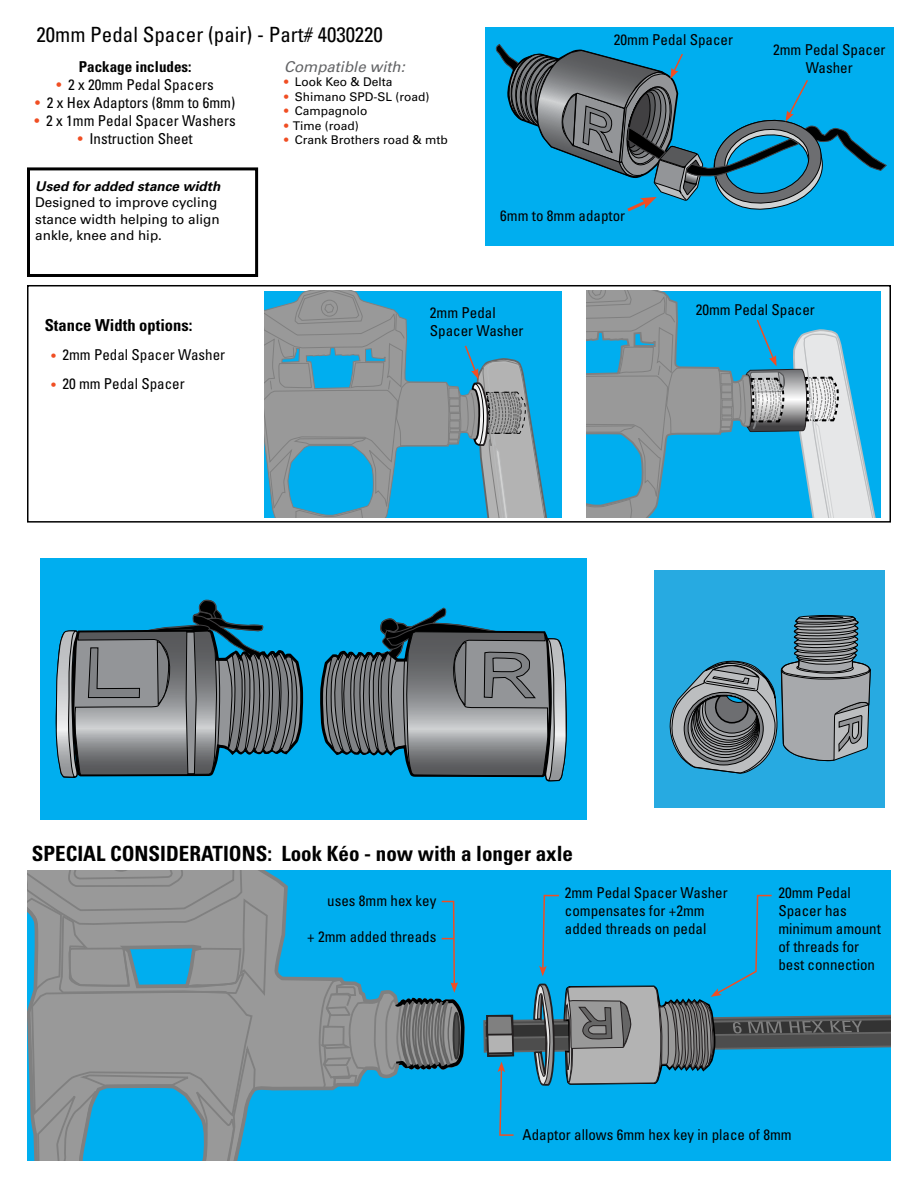
<style>
.page{position:relative;width:918px;height:1188px;background:#fff}
.page>*{position:absolute;margin:0;border:0;box-sizing:border-box;transform-origin:0 0}
.t1{font:700 condensed 21px "Univers LT Std";color:#000}
.t2{font:condensed 21px "Univers LT Std";color:#000}
.t3{font:700 condensed 16.5px "Univers LT Std";color:#000}
.t4{font:condensed 15px/18px "Univers LT Std";color:#000}
.t5{font:700 condensed 15px "Univers LT Std";color:#000}
.t6{font:italic 15px "Univers LT Std";color:#636466}
.t7{font:13.5px/16.2px "Univers LT Std";color:#000}
.t8{font:italic 700 13.5px "Univers LT Std";color:#000}
.t9{font:12px "Univers LT Std";color:#000}
.s1{color:#f04e23}
.s2{font-stretch:normal;font-size:12px;color:#f04e23}
</style>
<div class="page">
<div style="left:27px;top:167px;width:231px;height:110px;border:3px solid #000"></div>
<div style="left:27px;top:285px;width:864px;height:238px;border:2px solid #000"></div>
<div style="left:485px;top:27px;width:408px;height:218px;background:#00aeef"></div>
<div style="left:40px;top:558px;width:546px;height:262px;background:#00aeef"></div>
<svg style="left:321px;top:607px;width:246px;height:175px"></svg>
<svg style="left:55px;top:599px;width:247px;height:179px"></svg>
<div style="left:27px;top:870px;width:864px;height:291px;background:#00aeef"></div>
<svg style="left:269px;top:873px;width:49px;height:218px"></svg>
<svg style="left:27px;top:870px;width:242px;height:291px"></svg>
<svg style="left:265px;top:291px;width:295px;height:227px;background:#52a2c0"></svg>
<svg style="left:586px;top:291px;width:295px;height:227px;background:#53accd"></svg>
<svg style="left:495px;top:44px;width:392px;height:168px"></svg>
<svg style="left:318px;top:900px;width:147px;height:191px"></svg>
<svg style="left:483px;top:894px;width:408px;height:242px"></svg>
<div style="left:654px;top:570px;width:231px;height:237px;background:#27aae1"></div>
<svg style="left:669px;top:615px;width:202px;height:159px"></svg>
<h1 class="t2" style="left:37px;top:21px;width:348px">20mm Pedal Spacer (pair) - Part# 4030220</h1>
<p class="t5" style="left:79px;top:57px;width:114px">Package includes:</p>
<p class="t4" style="left:57px;top:75px;width:159px"><span class="s1">•</span> 2 x 20mm Pedal Spacers</p>
<p class="t4" style="left:35px;top:93px;width:201px"><span class="s1">•</span> 2 x Hex Adaptors (8mm to 6mm)</p>
<p class="t4" style="left:35px;top:111px;width:203px"><span class="s1">•</span> 2 x 1mm Pedal Spacer Washers</p>
<p class="t4" style="left:78px;top:129px;width:116px"><span class="s1">•</span> Instruction Sheet</p>
<p class="t8" style="left:35px;top:179px;width:187px">Used for added stance width</p>
<p class="t7" style="left:35px;top:195px;width:186px">Designed to improve cycling stance width helping to align ankle, knee and hip.</p>
<p class="t6" style="left:284px;top:58px;width:122px">Compatible with:</p>
<p class="t9" style="left:284px;top:75px;width:110px"><span class="s1">•</span> Look Keo &amp; Delta</p>
<p class="t9" style="left:284px;top:89px;width:147px"><span class="s1">•</span> Shimano SPD-SL (road)</p>
<p class="t9" style="left:284px;top:104px;width:85px"><span class="s1">•</span> Campagnolo</p>
<p class="t9" style="left:284px;top:118px;width:76px"><span class="s1">•</span> Time (road)</p>
<p class="t9" style="left:284px;top:133px;width:165px"><span class="s1">•</span> Crank Brothers road &amp; mtb</p>
<p class="t4" style="left:614px;top:31px;width:121px">20mm Pedal Spacer</p>
<p class="t4" style="left:773px;top:41px;width:114px;text-align:center">2mm Pedal Spacer<br>Washer</p>
<p class="t4" style="left:500px;top:206px;width:126px">6mm to 8mm adaptor</p>
<p class="t3" style="left:45px;top:315px;width:149px">Stance Width options:</p>
<p class="t4" style="left:51px;top:346px;width:175px"><span class="s2">•</span> 2mm Pedal Spacer Washer</p>
<p class="t4" style="left:51px;top:374px;width:135px"><span class="s2">•</span> 20 mm Pedal Spacer</p>
<p class="t4" style="left:430px;top:303px;width:95px">2mm Pedal<br>Spacer Washer</p>
<p class="t4" style="left:696px;top:301px;width:121px">20mm Pedal Spacer</p>
<h1 class="t1" style="left:32px;top:840px;width:543px">SPECIAL CONSIDERATIONS: Look Kéo - now with a longer axle</h1>
<p class="t4" style="left:327px;top:892px;width:111px">uses 8mm hex key</p>
<p class="t4" style="left:307px;top:928px;width:131px">+ 2mm added threads</p>
<p class="t4" style="left:565px;top:883px;width:164px">2mm Pedal Spacer Washer compensates for +2mm added threads on pedal</p>
<p class="t4" style="left:778px;top:883px;width:104px">20mm Pedal<br>Spacer has minimum amount of threads for best connection</p>
<p class="t4" style="left:523px;top:1125px;width:271px">Adaptor allows 6mm hex key in place of 8mm</p>
</div>
